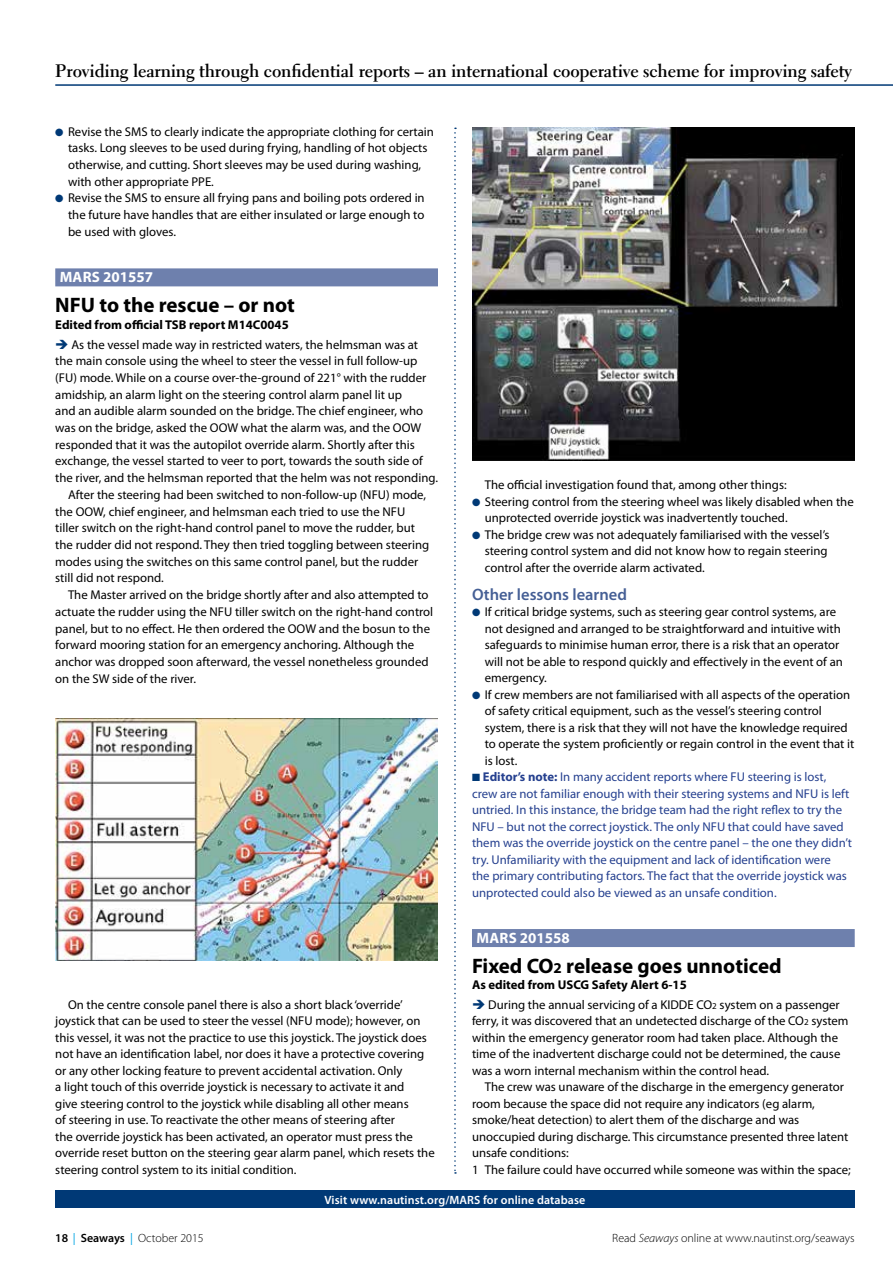
<style>
.page{position:relative;width:893px;height:1263px;background:#fff}
.page>*{position:absolute;margin:0;border:0;box-sizing:border-box;transform-origin:0 0}
.t1{font:700 21px "Myriad Pro";color:#000}
.t2{font:700 18px "Electra LT Std";letter-spacing:-.005em;color:#000}
.t3{font:600 16.5px "Myriad Pro";color:#455f95}
.t4{font:700 15px "Myriad Pro";color:#fff}
.t5{font:12.75px/16.5px "Myriad Pro";color:#000}
.t6{font:12.75px/16.5px "Myriad Pro";color:#25408f}
.t7{font:700 12.75px "Myriad Pro";color:#000}
.t8{font:300 12px "Myriad Pro";color:#000}
.t9{font:600 12px "Myriad Pro";letter-spacing:.01em;color:#fff}
.s1{color:#003976}
.s2{font-weight:700}
.s3{font-size:15px}
.s4{font-size:9px}
.s5{font-weight:600}
.s6{font-weight:400;color:#00a4e3}
.s7{font-style:italic}
</style>
<div class="page">
<svg style="left:454px;top:128px;width:2px;height:1046px"></svg>
<hr style="left:55px;top:84px;width:838px;height:2px;background:#003976">
<div style="left:55px;top:268px;width:383px;height:18px;background:#6e80ad"></div>
<div style="left:55px;top:1191px;width:800px;height:17px;background:#003976"></div>
<div style="left:472px;top:929px;width:383px;height:18px;background:#6e80ad"></div>
<img style="left:55px;top:719px;width:383px;height:241px">
<img style="left:472px;top:128px;width:383px;height:333px">
<p class="t2" style="left:55px;top:59px;width:798px">Providing learning through confidential reports – an international cooperative scheme for improving safety</p>
<p class="t5" style="left:68px;top:123px;width:367px;text-indent:-13px"><span class="s1">●</span> Revise the SMS to clearly indicate the appropriate clothing for certain tasks. Long sleeves to be used during frying, handling of hot objects otherwise, and cutting. Short sleeves may be used during washing, with other appropriate PPE.</p>
<p class="t5" style="left:68px;top:190px;width:358px;text-align:justify;text-indent:-13px"><span class="s1">●</span> Revise the SMS to ensure all frying pans and boiling pots ordered in the future have handles that are either insulated or large enough to be used with gloves.</p>
<p class="t4" style="left:60px;top:268px;width:95px">MARS 201557</p>
<p class="t1" style="left:55px;top:291px;width:241px">NFU to the rescue – or not</p>
<p class="t7" style="left:55px;top:316px;width:235px">Edited from official TSB report M14C0045</p>
<p class="t5" style="left:55px;top:336px;width:364px"><span class="s1">➔</span> As the vessel made way in restricted waters, the helmsman was at</p>
<p class="t5" style="left:55px;top:352px;width:363px">the main console using the wheel to steer the vessel in full follow-up</p>
<p class="t5" style="left:55px;top:369px;width:373px">(FU) mode. While on a course over-the-ground of 221° with the rudder</p>
<p class="t5" style="left:55px;top:386px;width:348px">amidship, an alarm light on the steering control alarm panel lit up</p>
<p class="t5" style="left:55px;top:403px;width:369px">and an audible alarm sounded on the bridge. The chief engineer, who</p>
<p class="t5" style="left:55px;top:419px;width:367px">was on the bridge, asked the OOW what the alarm was, and the OOW</p>
<p class="t5" style="left:55px;top:436px;width:361px">responded that it was the autopilot override alarm. Shortly after this</p>
<p class="t5" style="left:55px;top:453px;width:369px">exchange, the vessel started to veer to port, towards the south side of</p>
<p class="t5" style="left:55px;top:469px;width:384px">the river, and the helmsman reported that the helm was not responding.</p>
<p class="t5" style="left:68px;top:486px;width:360px">After the steering had been switched to non-follow-up (NFU) mode,</p>
<p class="t5" style="left:55px;top:503px;width:351px">the OOW, chief engineer, and helmsman each tried to use the NFU</p>
<p class="t5" style="left:55px;top:520px;width:361px">tiller switch on the right-hand control panel to move the rudder, but</p>
<p class="t5" style="left:55px;top:536px;width:376px">the rudder did not respond. They then tried toggling between steering</p>
<p class="t5" style="left:55px;top:553px;width:364px">modes using the switches on this same control panel, but the rudder</p>
<p class="t5" style="left:55px;top:570px;width:110px">still did not respond.</p>
<p class="t5" style="left:68px;top:586px;width:362px">The Master arrived on the bridge shortly after and also attempted to</p>
<p class="t5" style="left:55px;top:603px;width:379px">actuate the rudder using the NFU tiller switch on the right-hand control</p>
<p class="t5" style="left:55px;top:620px;width:376px">panel, but to no effect. He then ordered the OOW and the bosun to the</p>
<p class="t5" style="left:55px;top:636px;width:360px">forward mooring station for an emergency anchoring. Although the</p>
<p class="t5" style="left:55px;top:653px;width:375px">anchor was dropped soon afterward, the vessel nonetheless grounded</p>
<p class="t5" style="left:55px;top:670px;width:142px">on the SW side of the river.</p>
<p class="t5" style="left:55px;top:996px;width:381px;text-indent:13px">On the centre console panel there is also a short black ‘override’ joystick that can be used to steer the vessel (NFU mode); however, on this vessel, it was not the practice to use this joystick. The joystick does not have an identification label, nor does it have a protective covering or any other locking feature to prevent accidental activation. Only<br>a light touch of this override joystick is necessary to activate it and<br>give steering control to the joystick while disabling all other means<br>of steering in use. To reactivate the other means of steering after<br>the override joystick has been activated, an operator must press the override reset button on the steering gear alarm panel, which resets the steering control system to its initial condition.</p>
<p class="t5" style="left:485px;top:476px;width:303px">The official investigation found that, among other things:</p>
<p class="t5" style="left:485px;top:493px;width:370px;text-indent:-13px"><span class="s1">●</span> Steering control from the steering wheel was likely disabled when the unprotected override joystick was inadvertently touched.</p>
<p class="t5" style="left:485px;top:526px;width:346px;text-indent:-13px"><span class="s1">●</span> The bridge crew was not adequately familiarised with the vessel’s steering control system and did not know how to regain steering control after the override alarm activated.</p>
<p class="t3" style="left:472px;top:583px;width:157px">Other lessons learned</p>
<p class="t5" style="left:485px;top:603px;width:360px;text-indent:-13px"><span class="s1">●</span> If critical bridge systems, such as steering gear control systems, are not designed and arranged to be straightforward and intuitive with safeguards to minimise human error, there is a risk that an operator will not be able to respond quickly and effectively in the event of an emergency.</p>
<p class="t5" style="left:485px;top:686px;width:371px;text-indent:-13px"><span class="s1">●</span> If crew members are not familiarised with all aspects of the operation of safety critical equipment, such as the vessel’s steering control system, there is a risk that they will not have the knowledge required to operate the system proficiently or regain control in the event that it is lost.</p>
<p class="t6" style="left:472px;top:768px;width:382px"><span class="s1">■</span> <span class="s2">Editor’s note:</span> In many accident reports where FU steering is lost, crew are not familiar enough with their steering systems and NFU is left untried. In this instance, the bridge team had the right reflex to try the NFU – but not the correct joystick. The only NFU that could have saved them was the override joystick on the centre panel – the one they didn’t try. Unfamiliarity with the equipment and lack of identification were<br>the primary contributing factors. The fact that the override joystick was unprotected could also be viewed as an unsafe condition.</p>
<p class="t4" style="left:476px;top:928px;width:95px">MARS 201558</p>
<p class="t1" style="left:472px;top:952px;width:311px">Fixed CO<span class="s3">2</span> release goes unnoticed</p>
<p class="t7" style="left:472px;top:976px;width:216px">As edited from USCG Safety Alert 6-15</p>
<p class="t5" style="left:472px;top:996px;width:369px"><span class="s1">➔</span> During the annual servicing of a KIDDE CO<span class="s4">2</span> system on a passenger</p>
<p class="t5" style="left:472px;top:1012px;width:378px">ferry, it was discovered that an undetected discharge of the CO<span class="s4">2</span> system</p>
<p class="t5" style="left:472px;top:1029px;width:368px">within the emergency generator room had taken place. Although the</p>
<p class="t5" style="left:472px;top:1045px;width:370px">time of the inadvertent discharge could not be determined, the cause</p>
<p class="t5" style="left:472px;top:1062px;width:299px">was a worn internal mechanism within the control head.</p>
<p class="t5" style="left:485px;top:1078px;width:361px">The crew was unaware of the discharge in the emergency generator</p>
<p class="t5" style="left:472px;top:1095px;width:344px">room because the space did not require any indicators (eg alarm,</p>
<p class="t5" style="left:472px;top:1111px;width:329px">smoke/heat detection) to alert them of the discharge and was</p>
<p class="t5" style="left:472px;top:1128px;width:378px">unoccupied during discharge. This circumstance presented three latent</p>
<p class="t5" style="left:472px;top:1144px;width:98px">unsafe conditions:</p>
<p class="t5" style="left:472px;top:1161px;width:380px">1 The failure could have occurred while someone was within the space;</p>
<p class="t9" style="left:324px;top:1192px;width:262px">Visit www.nautinst.org/MARS for online database</p>
<p class="t8" style="left:55px;top:1231px;width:150px"><span class="s5">18</span> <span class="s6">|</span> <span class="s5">Seaways</span> <span class="s6">|</span> October 2015</p>
<p class="t8" style="left:612px;top:1231px;width:244px">Read <span class="s7">Seaways</span> online at www.nautinst.org/seaways</p>
</div>
